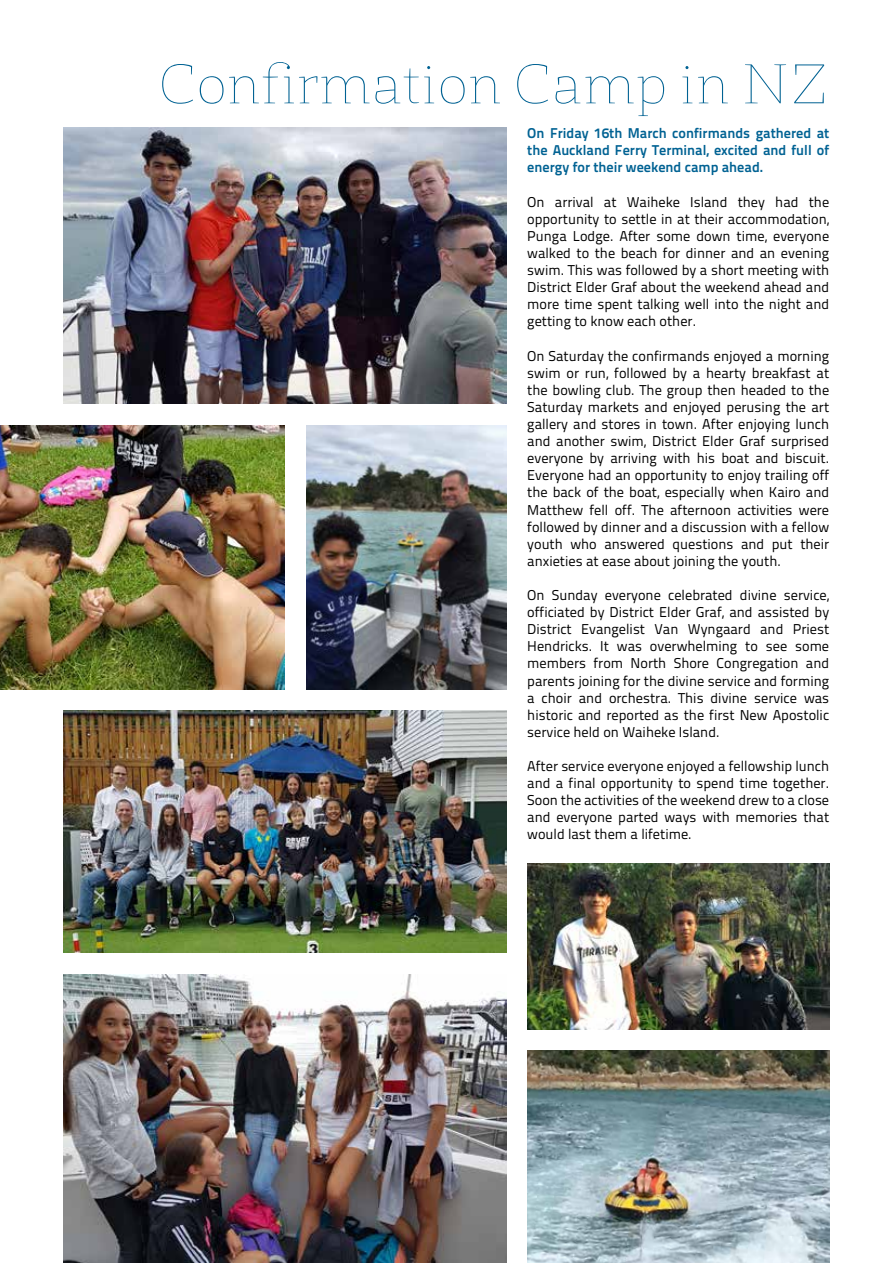
<style>
.page{position:relative;width:893px;height:1263px;background:#fff}
.page>*{position:absolute;margin:0;border:0;box-sizing:border-box;transform-origin:0 0}
.t1{font:100 55.5px "St Marie";color:#006293}
.t2{font:14.25px/17.1px "Titillium Text 22 L";color:#000;text-align:justify}
.t3{font:700 14.25px/17.1px "Titillium Text 22 L";color:#006293;text-align:justify}
</style>
<div class="page">
<img style="left:0;top:425px;width:285px;height:264px">
<img style="left:64px;top:128px;width:442px;height:276px">
<img style="left:64px;top:710px;width:442px;height:243px">
<img style="left:64px;top:974px;width:442px;height:289px">
<img style="left:527px;top:863px;width:302px;height:166px">
<img style="left:527px;top:1051px;width:302px;height:212px">
<img style="left:306px;top:425px;width:200px;height:264px">
<h1 class="t1" style="left:158px;top:50px;width:672px">Confirmation Camp in NZ</h1>
<p class="t3" style="left:527px;top:124px;width:303px">On Friday 16th March confirmands gathered at the Auckland Ferry Terminal, excited and full of energy for their weekend camp ahead.</p>
<p class="t2" style="left:527px;top:192px;width:303px">On arrival at Waiheke Island they had the opportunity to settle in at their accommodation, Punga Lodge. After some down time, everyone walked to the beach for dinner and an evening swim. This was followed by a short meeting with District Elder Graf about the weekend ahead and more time spent talking well into the night and getting to know each other.</p>
<p class="t2" style="left:527px;top:346px;width:303px">On Saturday the confirmands enjoyed a morning swim or run, followed by a hearty breakfast at the bowling club. The group then headed to the Saturday markets and enjoyed perusing the art gallery and stores in town. After enjoying lunch and another swim, District Elder Graf surprised everyone by arriving with his boat and biscuit.<br>Everyone had an opportunity to enjoy trailing off the back of the boat, especially when Kairo and Matthew fell off. The afternoon activities were followed by dinner and a discussion with a fellow youth who answered questions and put their anxieties at ease about joining the youth.</p>
<p class="t2" style="left:527px;top:586px;width:303px">On Sunday everyone celebrated divine service, officiated by District Elder Graf, and assisted by District Evangelist Van Wyngaard and Priest Hendricks. It was overwhelming to see some members from North Shore Congregation and parents joining for the divine service and forming a choir and orchestra. This divine service was historic and reported as the first New Apostolic service held on Waiheke Island.</p>
<p class="t2" style="left:527px;top:757px;width:303px">After service everyone enjoyed a fellowship lunch and a final opportunity to spend time together.<br>Soon the activities of the weekend drew to a close and everyone parted ways with memories that would last them a lifetime.</p>
</div>
